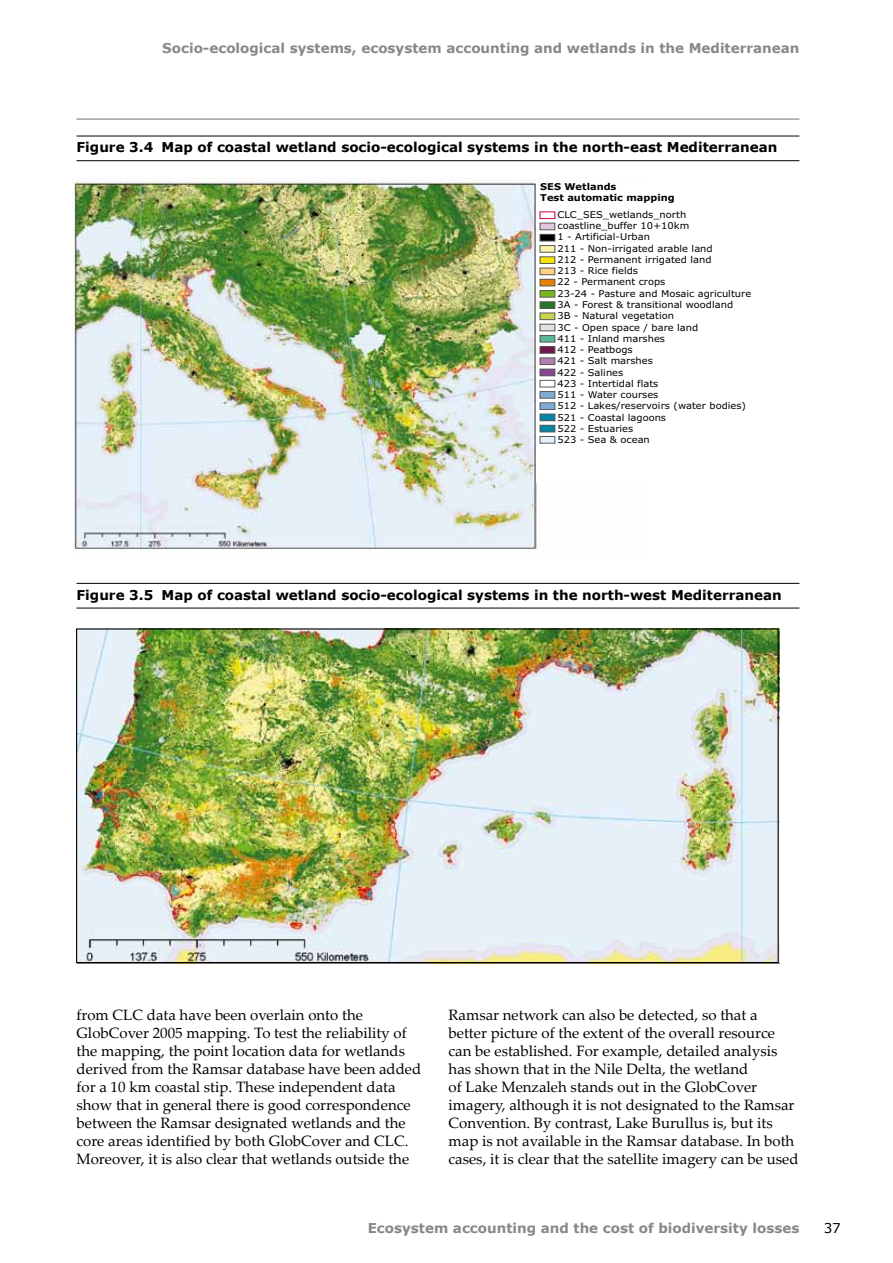
<style>
.page{position:relative;width:893px;height:1263px;background:#fff}
.page>*{position:absolute;margin:0;border:0;box-sizing:border-box;transform-origin:0 0}
.t1{font:15px/18px "Palatino Linotype";color:#000}
.t2{font:700 13.5px "Verdana";color:#000}
.t3{font:700 13.5px "Verdana";color:#87888a}
.t4{font:13.5px "Verdana";color:#000}
.t5{font:9.45px/11.2px "Verdana";color:#000;scale:1.05 1}
.t6{font:700 9.45px/11.2px "Verdana";color:#000;scale:1.05 1}
</style>
<div class="page">
<hr style="left:77px;top:119px;width:722px;height:1px;background:#707172">
<hr style="left:77px;top:136px;width:722px;height:1px;background:#000">
<hr style="left:77px;top:160px;width:722px;height:1px;background:#000">
<hr style="left:77px;top:583px;width:722px;height:1px;background:#000">
<hr style="left:77px;top:608px;width:722px;height:1px;background:#000">
<img style="left:73px;top:178px;width:464px;height:372px">
<div style="left:536px;top:184px;width:182px;height:299px;background:#fff"></div>
<div style="left:540px;top:212px;width:15px;height:7px;border:1px solid #cd0039"></div>
<div style="left:540px;top:223px;width:15px;height:7px;background:#e4c5dd"></div>
<div style="left:540px;top:223px;width:15px;height:7px;border:1px solid #58585a"></div>
<div style="left:540px;top:234px;width:15px;height:7px;background:#000"></div>
<div style="left:540px;top:234px;width:15px;height:7px;border:1px solid #58585a"></div>
<div style="left:540px;top:246px;width:15px;height:6px;background:#faf3aa"></div>
<div style="left:540px;top:245px;width:15px;height:8px;border:1px solid #58585a"></div>
<div style="left:540px;top:257px;width:15px;height:6px;background:#f3e500"></div>
<div style="left:540px;top:256px;width:15px;height:8px;border:1px solid #58585a"></div>
<div style="left:540px;top:268px;width:15px;height:7px;background:#fdd380"></div>
<div style="left:540px;top:268px;width:15px;height:7px;border:1px solid #58585a"></div>
<div style="left:540px;top:279px;width:15px;height:7px;background:#e58003"></div>
<div style="left:540px;top:279px;width:15px;height:7px;border:1px solid #58585a"></div>
<div style="left:540px;top:290px;width:15px;height:7px;background:#7ab51d"></div>
<div style="left:540px;top:290px;width:15px;height:7px;border:1px solid #58585a"></div>
<div style="left:540px;top:302px;width:15px;height:6px;background:#26742a"></div>
<div style="left:540px;top:301px;width:15px;height:8px;border:1px solid #58585a"></div>
<div style="left:540px;top:313px;width:15px;height:7px;background:#c7d44b"></div>
<div style="left:540px;top:313px;width:15px;height:7px;border:1px solid #58585a"></div>
<div style="left:540px;top:324px;width:15px;height:7px;background:#e1e1e1"></div>
<div style="left:540px;top:324px;width:15px;height:7px;border:1px solid #58585a"></div>
<div style="left:540px;top:335px;width:15px;height:7px;background:#5cb795"></div>
<div style="left:540px;top:335px;width:15px;height:7px;border:1px solid #58585a"></div>
<div style="left:540px;top:347px;width:15px;height:6px;background:#72164e"></div>
<div style="left:540px;top:346px;width:15px;height:8px;border:1px solid #58585a"></div>
<div style="left:540px;top:358px;width:15px;height:7px;background:#b27db0"></div>
<div style="left:540px;top:358px;width:15px;height:7px;border:1px solid #58585a"></div>
<div style="left:540px;top:369px;width:15px;height:7px;background:#884691"></div>
<div style="left:540px;top:369px;width:15px;height:7px;border:1px solid #58585a"></div>
<div style="left:540px;top:380px;width:15px;height:7px;border:1px solid #58585a"></div>
<div style="left:540px;top:392px;width:15px;height:6px;background:#7fabd7"></div>
<div style="left:540px;top:391px;width:15px;height:7px;border:1px solid #58585a"></div>
<div style="left:540px;top:403px;width:15px;height:6px;background:#7fabd7"></div>
<div style="left:540px;top:402px;width:15px;height:8px;border:1px solid #58585a"></div>
<div style="left:540px;top:414px;width:15px;height:7px;background:#0084a8"></div>
<div style="left:540px;top:414px;width:15px;height:7px;border:1px solid #58585a"></div>
<div style="left:540px;top:425px;width:15px;height:7px;background:#0084a8"></div>
<div style="left:540px;top:425px;width:15px;height:7px;border:1px solid #58585a"></div>
<div style="left:540px;top:436px;width:15px;height:7px;background:#e6f0f9"></div>
<div style="left:540px;top:436px;width:15px;height:7px;border:1px solid #58585a"></div>
<img style="left:77px;top:630px;width:702px;height:334px">
<p class="t3" style="left:162px;top:40px;width:639px">Socio-ecological systems, ecosystem accounting and wetlands in the Mediterranean</p>
<p class="t2" style="left:77px;top:139px;width:702px">Figure 3.4 Map of coastal wetland socio-ecological systems in the north-east Mediterranean</p>
<p class="t6" style="left:540px;top:181px;width:130px">SES Wetlands<br>Test automatic mapping</p>
<p class="t5" style="left:557px;top:209px;width:186px">CLC_SES_wetlands_north coastline_buffer 10+10km<br>1 - Artificial-Urban<br>211 - Non-irrigated arable land<br>212 - Permanent irrigated land<br>213 - Rice fields<br>22 - Permanent crops<br>23-24 - Pasture and Mosaic agriculture<br>3A - Forest &amp; transitional woodland<br>3B - Natural vegetation<br>3C - Open space / bare land<br>411 - Inland marshes<br>412 - Peatbogs<br>421 - Salt marshes<br>422 - Salines<br>423 - Intertidal flats<br>511 - Water courses<br>512 - Lakes/reservoirs (water bodies)<br>521 - Coastal lagoons<br>522 - Estuaries<br>523 - Sea &amp; ocean</p>
<p class="t2" style="left:77px;top:586px;width:707px">Figure 3.5 Map of coastal wetland socio-ecological systems in the north-west Mediterranean</p>
<p class="t1" style="left:77px;top:1005px;width:346px">from CLC data have been overlain onto the GlobCover 2005 mapping. To test the reliability of the mapping, the point location data for wetlands derived from the Ramsar database have been added for a 10 km coastal stip. These independent data show that in general there is good correspondence between the Ramsar designated wetlands and the core areas identified by both GlobCover and CLC.<br>Moreover, it is also clear that wetlands outside the</p>
<p class="t1" style="left:449px;top:1005px;width:351px">Ramsar network can also be detected, so that a better picture of the extent of the overall resource can be established. For example, detailed analysis has shown that in the Nile Delta, the wetland<br>of Lake Menzaleh stands out in the GlobCover imagery, although it is not designated to the Ramsar Convention. By contrast, Lake Burullus is, but its map is not available in the Ramsar database. In both cases, it is clear that the satellite imagery can be used</p>
<p class="t3" style="left:368px;top:1219px;width:433px">Ecosystem accounting and the cost of biodiversity losses</p>
<p class="t4" style="left:824px;top:1219px;width:19px">37</p>
</div>
